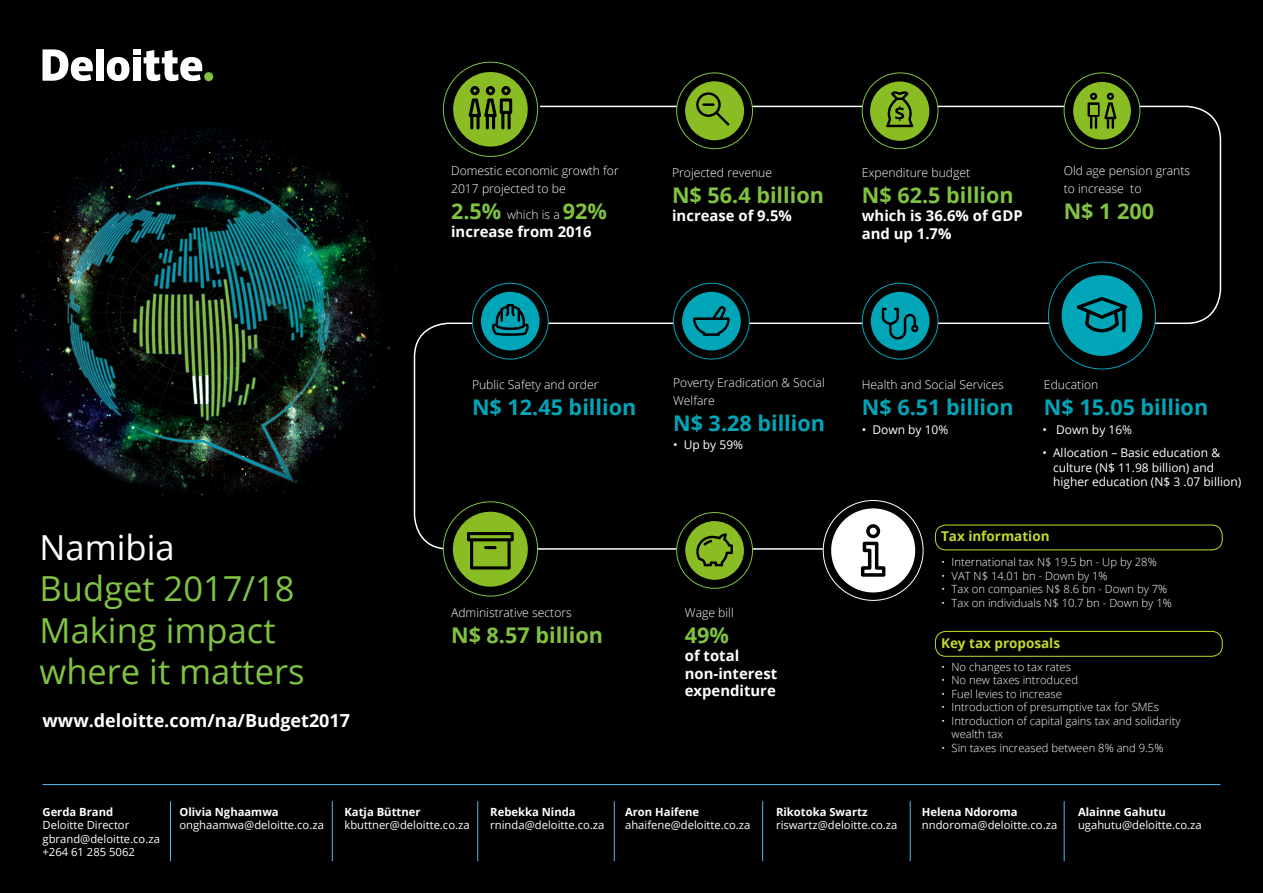
<style>
.page{position:relative;width:1263px;height:893px;background:#000}
.page>*{position:absolute;margin:0;border:0;box-sizing:border-box;transform-origin:0 0}
.t1{font:34.5px/41.4px "Open Sans";color:#80c342}
.t2{font:34.5px "Open Sans";color:#fff}
.t3{font:700 21.6px "Open Sans";color:#00a5b8}
.t4{font:700 21.6px "Open Sans";color:#80c342}
.t5{font:700 18px "Open Sans";color:#fff}
.t6{font:700 14.85px/17.9px "Open Sans";color:#fff}
.t7{font:700 13.5px "Open Sans";color:#c4d82e}
.t8{font:300 12.15px/17.9px "Open Sans";color:#fff}
.t9{font:12px/14.4px "Open Sans";color:#fff}
.t10{font:300 11.25px/13.5px "Open Sans";color:#fff}
.t11{font:11.25px/13.5px "Open Sans";color:#fff}
.t12{font:700 11.25px "Open Sans";color:#fff}
.s1{font-weight:700;font-size:21.6px;color:#80c342}
</style>
<div class="page">
<svg style="left:413px;top:105px;width:809px;height:445px"></svg>
<img style="left:11px;top:122px;width:380px;height:378px">
<div style="left:204px;top:72px;width:9px;height:9px;background:#80c342;border-radius:50%"></div>
<div style="left:96px;top:49px;width:8px;height:32px;background:#fff"></div>
<svg style="left:107px;top:57px;width:22px;height:24px"></svg>
<div style="left:133px;top:57px;width:7px;height:24px;background:#fff"></div>
<div style="left:133px;top:49px;width:7px;height:6px;background:#fff"></div>
<svg style="left:144px;top:50px;width:58px;height:31px"></svg>
<svg style="left:43px;top:49px;width:50px;height:32px"></svg>
<div style="left:443px;top:62px;width:95px;height:94px;background:#000;border-radius:50%"></div>
<svg style="left:453px;top:72px;width:75px;height:75px"></svg>
<div style="left:443px;top:502px;width:95px;height:94px;background:#000;border-radius:50%"></div>
<div style="left:862px;top:73px;width:76px;height:76px;background:#000;border-radius:50%"></div>
<div style="left:862px;top:73px;width:76px;height:76px;border:1px solid #80c342;border-radius:50%"></div>
<svg style="left:870px;top:81px;width:59px;height:60px"></svg>
<svg style="left:862px;top:283px;width:76px;height:76px"></svg>
<div style="left:862px;top:283px;width:76px;height:76px;border:1px solid #00a5b8;border-radius:50%"></div>
<svg style="left:673px;top:283px;width:76px;height:76px"></svg>
<div style="left:673px;top:283px;width:77px;height:76px;border:1px solid #00a5b8;border-radius:50%"></div>
<svg style="left:472px;top:283px;width:76px;height:76px"></svg>
<div style="left:472px;top:283px;width:77px;height:76px;border:1px solid #00a5b8;border-radius:50%"></div>
<div style="left:677px;top:73px;width:75px;height:76px;background:#000;border-radius:50%"></div>
<div style="left:676px;top:73px;width:77px;height:76px;border:1px solid #80c342;border-radius:50%"></div>
<svg style="left:685px;top:81px;width:59px;height:59px"></svg>
<div style="left:677px;top:513px;width:75px;height:75px;background:#000;border-radius:50%"></div>
<div style="left:676px;top:512px;width:77px;height:77px;border:1px solid #80c342;border-radius:50%"></div>
<div style="left:1064px;top:73px;width:76px;height:76px;background:#000;border-radius:50%"></div>
<div style="left:1064px;top:73px;width:76px;height:76px;border:1px solid #80c342;border-radius:50%"></div>
<svg style="left:1073px;top:82px;width:58px;height:58px"></svg>
<div style="left:1090px;top:105px;width:7px;height:9px;background:#8abd24"></div>
<div style="left:1048px;top:262px;width:107px;height:107px;background:#000;border-radius:50%"></div>
<svg style="left:1061px;top:275px;width:81px;height:81px"></svg>
<svg style="left:871px;top:292px;width:58px;height:58px"></svg>
<svg style="left:682px;top:292px;width:59px;height:58px"></svg>
<svg style="left:481px;top:292px;width:59px;height:58px"></svg>
<svg style="left:453px;top:512px;width:75px;height:75px"></svg>
<svg style="left:685px;top:521px;width:59px;height:59px"></svg>
<svg style="left:823px;top:500px;width:100px;height:100px"></svg>
<svg style="left:831px;top:508px;width:84px;height:84px"></svg>
<div style="left:935px;top:525px;width:287px;height:25px;border:1px solid #c4d82e;border-radius:11px"></div>
<div style="left:935px;top:631px;width:287px;height:26px;border:1px solid #c4d82e;border-radius:11px"></div>
<hr style="left:170px;top:801px;width:1px;height:60px;background:#52b9e9">
<hr style="left:332px;top:801px;width:1px;height:60px;background:#52b9e9">
<hr style="left:477px;top:801px;width:1px;height:60px;background:#52b9e9">
<hr style="left:614px;top:801px;width:1px;height:60px;background:#52b9e9">
<hr style="left:762px;top:801px;width:1px;height:60px;background:#52b9e9">
<hr style="left:910px;top:801px;width:1px;height:60px;background:#52b9e9">
<hr style="left:1064px;top:801px;width:1px;height:60px;background:#52b9e9">
<hr style="left:43px;top:784px;width:1177px;height:1px;background:#52b9e9">
<h1 class="t2" style="left:40px;top:524px;width:137px">Namibia</h1>
<h1 class="t1" style="left:40px;top:567px;width:267px">Budget 2017/18<br>Making impact where it matters</h1>
<h3 class="t5" style="left:43px;top:708px;width:309px">www.deloitte.com/na/Budget2017</h3>
<p class="t8" style="left:451px;top:162px;width:169px">Domestic economic growth for<br>2017 projected to be</p>
<p class="t8" style="left:451px;top:205px;width:157px"><span class="s1">2.5%</span> which is a <span class="s1">92%</span></p>
<h3 class="t6" style="left:451px;top:222px;width:142px">increase from 2016</h3>
<p class="t8" style="left:672px;top:164px;width:101px">Projected revenue</p>
<h2 class="t4" style="left:672px;top:180px;width:153px">N$ 56.4 billion</h2>
<h3 class="t6" style="left:672px;top:206px;width:121px">increase of 9.5%</h3>
<p class="t8" style="left:862px;top:164px;width:110px">Expenditure budget</p>
<h2 class="t4" style="left:862px;top:180px;width:153px">N$ 62.5 billion</h2>
<h3 class="t6" style="left:862px;top:206px;width:162px">which is 36.6% of GDP and up 1.7%</h3>
<p class="t8" style="left:1064px;top:162px;width:128px">Old age pension grants to increase to</p>
<h2 class="t4" style="left:1064px;top:196px;width:92px">N$ 1 200</h2>
<p class="t8" style="left:472px;top:376px;width:128px">Public Safety and order</p>
<h2 class="t3" style="left:472px;top:392px;width:166px">N$ 12.45 billion</h2>
<p class="t8" style="left:673px;top:373px;width:153px">Poverty Eradication &amp; Social<br>Welfare</p>
<h2 class="t3" style="left:673px;top:408px;width:153px">N$ 3.28 billion</h2>
<p class="t9" style="left:673px;top:437px;width:71px">• Up by 59%</p>
<p class="t8" style="left:451px;top:603px;width:122px">Administrative sectors</p>
<h2 class="t4" style="left:451px;top:620px;width:153px">N$ 8.57 billion</h2>
<p class="t8" style="left:685px;top:603px;width:50px">Wage bill</p>
<h2 class="t4" style="left:685px;top:620px;width:46px">49%</h2>
<h3 class="t6" style="left:685px;top:646px;width:94px">of total non-interest expenditure</h3>
<p class="t8" style="left:862px;top:376px;width:144px">Health and Social Services</p>
<h2 class="t3" style="left:862px;top:392px;width:153px">N$ 6.51 billion</h2>
<p class="t9" style="left:862px;top:422px;width:88px">• Down by 10%</p>
<p class="t8" style="left:1044px;top:375px;width:56px">Education</p>
<h2 class="t3" style="left:1044px;top:392px;width:166px">N$ 15.05 billion</h2>
<p class="t9" style="left:1042px;top:422px;width:91px">• Down by 16%</p>
<p class="t9" style="left:1053px;top:445px;width:190px;text-indent:-10px">• Allocation – Basic education &amp; culture (N$ 11.98 billion) and higher education (N$ 3 .07 billion)</p>
<p class="t7" style="left:941px;top:527px;width:110px">Tax information</p>
<p class="t10" style="left:941px;top:555px;width:217px">• International tax N$ 19.5 bn - Up by 28%</p>
<p class="t10" style="left:941px;top:569px;width:168px">• VAT N$ 14.01 bn - Down by 1%</p>
<p class="t10" style="left:941px;top:582px;width:228px">• Tax on companies N$ 8.6 bn - Down by 7%</p>
<p class="t10" style="left:941px;top:596px;width:232px">• Tax on individuals N$ 10.7 bn - Down by 1%</p>
<p class="t7" style="left:941px;top:634px;width:121px">Key tax proposals</p>
<p class="t10" style="left:941px;top:659px;width:132px">• No changes to tax rates</p>
<p class="t10" style="left:941px;top:673px;width:139px">• No new taxes introduced</p>
<p class="t10" style="left:941px;top:686px;width:122px">• Fuel levies to increase</p>
<p class="t10" style="left:941px;top:700px;width:219px">• Introduction of presumptive tax for SMEs</p>
<p class="t10" style="left:951px;top:713px;width:231px;text-indent:-10px">• Introduction of capital gains tax and solidarity wealth tax</p>
<p class="t10" style="left:941px;top:740px;width:224px">• Sin taxes increased between 8% and 9.5%</p>
<p class="t12" style="left:43px;top:804px;width:72px">Gerda Brand</p>
<p class="t11" style="left:43px;top:818px;width:119px">Deloitte Director gbrand@deloitte.co.za +264 61 285 5062</p>
<p class="t12" style="left:179px;top:804px;width:101px">Olivia Nghaamwa</p>
<p class="t11" style="left:179px;top:818px;width:146px">onghaamwa@deloitte.co.za</p>
<p class="t12" style="left:344px;top:804px;width:78px">Katja Büttner</p>
<p class="t11" style="left:344px;top:818px;width:127px">kbuttner@deloitte.co.za</p>
<p class="t12" style="left:490px;top:804px;width:87px">Rebekka Ninda</p>
<p class="t11" style="left:490px;top:818px;width:116px">rninda@deloitte.co.za</p>
<p class="t12" style="left:625px;top:804px;width:76px">Aron Haifene</p>
<p class="t11" style="left:625px;top:818px;width:127px">ahaifene@deloitte.co.za</p>
<p class="t12" style="left:776px;top:804px;width:93px">Rikotoka Swartz</p>
<p class="t11" style="left:776px;top:818px;width:123px">riswartz@deloitte.co.za</p>
<p class="t12" style="left:922px;top:804px;width:97px">Helena Ndoroma</p>
<p class="t11" style="left:922px;top:818px;width:137px">nndoroma@deloitte.co.za</p>
<p class="t12" style="left:1078px;top:804px;width:89px">Alainne Gahutu</p>
<p class="t11" style="left:1078px;top:818px;width:125px">ugahutu@deloitte.co.za</p>
</div>
